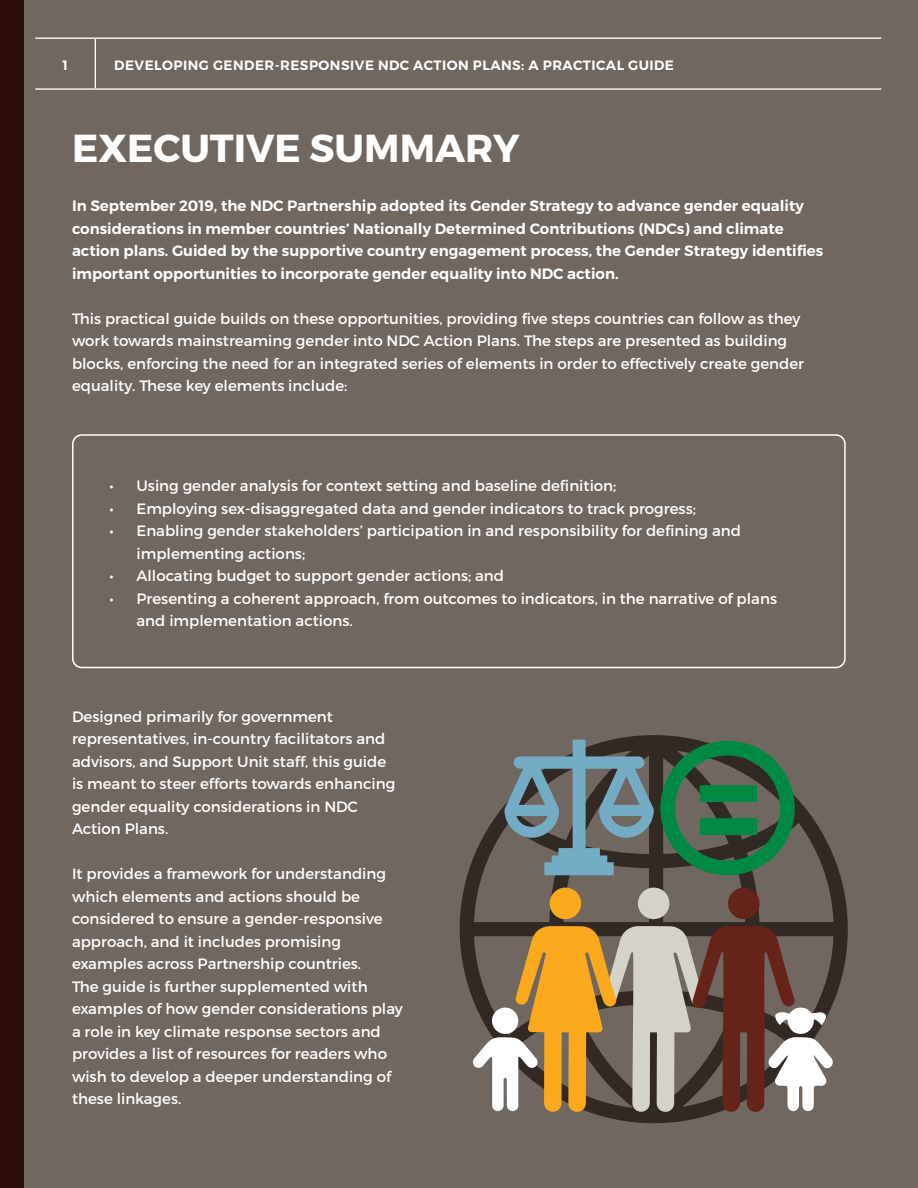
<style>
.page{position:relative;width:918px;height:1188px;background:#716761}
.page>*{position:absolute;margin:0;border:0;box-sizing:border-box;transform-origin:0 0}
.Heading_1{font:700 39px "Montserrat";color:#fff}
.List_Paragraph{font:15px/22.5px "Montserrat";color:#fff}
.t1{font:600 15px/22.5px "Montserrat";color:#fff}
.t2{font:600 13.5px "Montserrat";letter-spacing:.035em;color:#fff}
</style>
<div class="page">
<div style="left:0;top:0;width:23px;height:1188px;background:#2c0d09"></div>
<hr style="left:35px;top:38px;width:60px;height:1px;background:#fff">
<hr style="left:95px;top:38px;width:786px;height:1px;background:#fff">
<hr style="left:95px;top:39px;width:1px;height:49px;background:#fff">
<hr style="left:35px;top:88px;width:60px;height:2px;background:#fff">
<hr style="left:95px;top:88px;width:786px;height:2px;background:#fff">
<div style="left:72px;top:434px;width:774px;height:234px;border:2px solid #fff;border-radius:9px"></div>
<svg style="left:460px;top:735px;width:388px;height:388px"></svg>
<svg style="left:660px;top:741px;width:135px;height:134px"></svg>
<svg style="left:505px;top:740px;width:149px;height:135px"></svg>
<div style="left:638px;top:888px;width:32px;height:31px;background:#d4d2c9;border-radius:50%"></div>
<div style="left:550px;top:888px;width:31px;height:31px;background:#f9a91b;border-radius:50%"></div>
<div style="left:728px;top:888px;width:32px;height:31px;background:#65231a;border-radius:50%"></div>
<svg style="left:472px;top:926px;width:362px;height:187px"></svg>
<p class="t2" style="left:63px;top:57px;width:7px">1</p>
<p class="t2" style="left:114px;top:57px;width:561px">DEVELOPING GENDER-RESPONSIVE NDC ACTION PLANS: A PRACTICAL GUIDE</p>
<p class="Heading_1" style="left:72px;top:123px;width:449px">EXECUTIVE SUMMARY</p>
<p class="t1" style="left:72px;top:195px;width:753px">In September 2019, the NDC Partnership adopted its Gender Strategy to advance gender equality considerations in member countries’ Nationally Determined Contributions (NDCs) and climate action plans. Guided by the supportive country engagement process, the Gender Strategy identifies important opportunities to incorporate gender equality into NDC action.</p>
<p class="List_Paragraph" style="left:72px;top:307px;width:734px">This practical guide builds on these opportunities, providing five steps countries can follow as they work towards mainstreaming gender into NDC Action Plans. The steps are presented as building blocks, enforcing the need for an integrated series of elements in order to effectively create gender equality. These key elements include:</p>
<p class="List_Paragraph" style="left:110px;top:474px;width:509px">• Using gender analysis for context setting and baseline definition;</p>
<p class="List_Paragraph" style="left:110px;top:497px;width:588px">• Employing sex-disaggregated data and gender indicators to track progress;</p>
<p class="List_Paragraph" style="left:136px;top:519px;width:606px;text-indent:-27px">• Enabling gender stakeholders’ participation in and responsibility for defining and implementing actions;</p>
<p class="List_Paragraph" style="left:110px;top:564px;width:396px">• Allocating budget to support gender actions; and</p>
<p class="List_Paragraph" style="left:136px;top:587px;width:642px;text-indent:-27px">• Presenting a coherent approach, from outcomes to indicators, in the narrative of plans and implementation actions.</p>
<p class="List_Paragraph" style="left:72px;top:705px;width:325px">Designed primarily for government representatives, in-country facilitators and advisors, and Support Unit staff, this guide is meant to steer efforts towards enhancing gender equality considerations in NDC Action Plans.</p>
<p class="List_Paragraph" style="left:72px;top:863px;width:332px">It provides a framework for understanding which elements and actions should be considered to ensure a gender-responsive approach, and it includes promising examples across Partnership countries.<br>The guide is further supplemented with examples of how gender considerations play a role in key climate response sectors and provides a list of resources for readers who wish to develop a deeper understanding of these linkages.</p>
</div>
